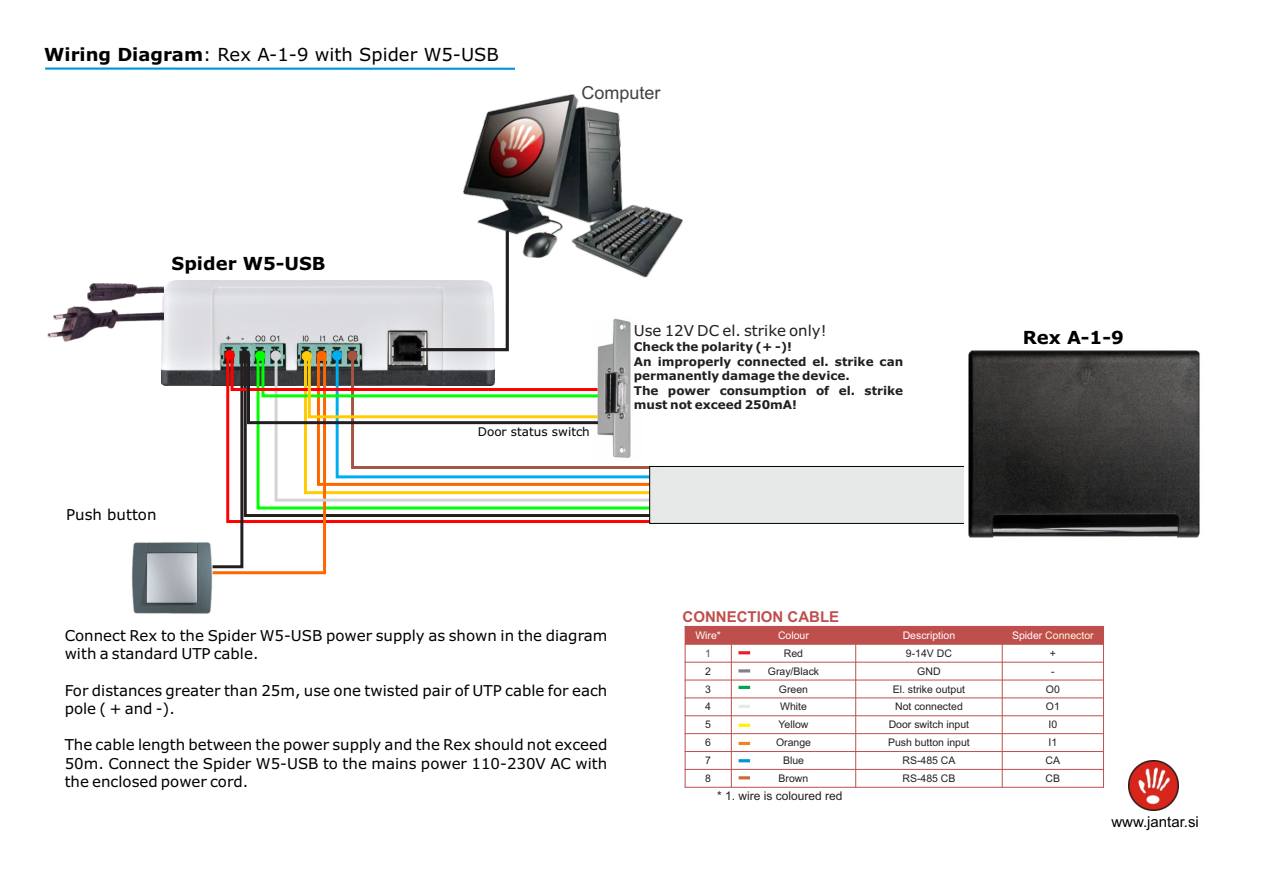
<style>
.page{position:relative;width:1263px;height:893px;background:#fff}
.page>*{position:absolute;margin:0;border:0;box-sizing:border-box;transform-origin:0 0}
.t1{font:18px "Verdana";color:#000}
.t2{font:700 18px "Verdana";color:#000}
.t3{font:18px "Arial";color:#414142}
.t4{font:15px/18.3px "Verdana";color:#000}
.t5{font:15px "Verdana";color:#231f20}
.t6{font:700 15px "Arial";color:#bf4f4d}
.t7{font:15px "Arial";color:#000}
.t8{font:700 12px/14.5px "Verdana";color:#231f20}
.t9{font:12px "Arial";color:#231f20}
.t10{font:12px "Verdana";color:#000}
.t11{font:10.5px "Arial";color:#231f20}
.t12{font:10.5px "Arial";color:#fff}
.t13{font:10.5px "Arial";color:#fffcd5}
.t14{font:10.5px "Arial";color:#58574b}
.s1{font-weight:700}
.s2{color:#fff}
</style>
<div class="page">
<img style="left:161px;top:281px;width:49px;height:105px">
<img style="left:132px;top:542px;width:81px;height:72px">
<img style="left:1128px;top:760px;width:51px;height:51px">
<hr style="left:45px;top:67px;width:470px;height:3px;background:#0095da">
<div style="left:685px;top:626px;width:46px;height:18px;background:#bf4f4d"></div>
<div style="left:731px;top:626px;width:125px;height:18px;background:#bf4f4d"></div>
<div style="left:856px;top:626px;width:146px;height:18px;background:#bf4f4d"></div>
<div style="left:1002px;top:626px;width:101px;height:18px;background:#bf4f4d"></div>
<hr style="left:685px;top:626px;width:1px;height:162px;background:#bf4f4d">
<hr style="left:731px;top:626px;width:1px;height:162px;background:#bf4f4d">
<hr style="left:855px;top:626px;width:1px;height:162px;background:#bf4f4d">
<hr style="left:1002px;top:626px;width:1px;height:162px;background:#bf4f4d">
<hr style="left:1103px;top:626px;width:1px;height:162px;background:#bf4f4d">
<hr style="left:685px;top:787px;width:419px;height:1px;background:#bf4f4d">
<hr style="left:685px;top:769px;width:419px;height:1px;background:#bf4f4d">
<hr style="left:685px;top:751px;width:419px;height:1px;background:#bf4f4d">
<hr style="left:685px;top:733px;width:419px;height:1px;background:#bf4f4d">
<hr style="left:685px;top:715px;width:419px;height:1px;background:#bf4f4d">
<hr style="left:685px;top:697px;width:419px;height:1px;background:#bf4f4d">
<hr style="left:685px;top:680px;width:419px;height:1px;background:#bf4f4d">
<hr style="left:685px;top:662px;width:419px;height:1px;background:#bf4f4d">
<hr style="left:685px;top:644px;width:419px;height:1px;background:#bf4f4d">
<svg style="left:738px;top:686px;width:12px;height:3px"></svg>
<svg style="left:739px;top:705px;width:11px;height:3px"></svg>
<svg style="left:738px;top:724px;width:12px;height:3px"></svg>
<svg style="left:738px;top:742px;width:12px;height:3px"></svg>
<svg style="left:738px;top:651px;width:12px;height:3px"></svg>
<svg style="left:738px;top:669px;width:12px;height:3px"></svg>
<svg style="left:738px;top:759px;width:12px;height:3px"></svg>
<svg style="left:738px;top:776px;width:12px;height:3px"></svg>
<img style="left:48px;top:284px;width:115px;height:57px">
<img style="left:463px;top:94px;width:220px;height:133px">
<svg style="left:210px;top:227px;width:754px;height:349px"></svg>
<img style="left:968px;top:350px;width:232px;height:188px">
<p class="t1" style="left:44px;top:47px;width:456px"><span class="s1">Wiring Diagram</span>: Rex A-1-9 with Spider W5-USB</p>
<p class="t2" style="left:172px;top:256px;width:156px">Spider W5-USB</p>
<p class="t3" style="left:581px;top:86px;width:81px">Computer</p>
<p class="t5" style="left:634px;top:324px;width:194px">Use 12V DC el. strike only!</p>
<p class="t8" style="left:634px;top:340px;width:271px">Check the polarity (+ -)!<br>An improperly connected el. strike can permanently damage the device.<br>The power consumption of el. strike must not exceed 250mA!</p>
<p class="t4" style="left:66px;top:507px;width:92px">Push button</p>
<p class="t10" style="left:478px;top:427px;width:114px">Door status switch</p>
<p class="t6" style="left:682px;top:611px;width:158px">CONNECTION CABLE</p>
<p class="t2" style="left:1023px;top:330px;width:103px">Rex A-1-9</p>
<p class="t4" style="left:65px;top:628px;width:544px">Connect Rex to the Spider W5-USB power supply as shown in the diagram with a standard UTP cable.</p>
<p class="t4" style="left:65px;top:682px;width:544px">For distances greater than 25m, use one twisted pair of UTP cable for each pole ( + and -).</p>
<p class="t4" style="left:65px;top:737px;width:544px;text-align:justify">The cable length between the power supply and the Rex should not exceed 50m. Connect the Spider W5-USB to the mains power 110-230V AC with the enclosed power cord.</p>
<p class="t12" style="left:695px;top:631px;width:27px">Wire*</p>
<p class="t12" style="left:778px;top:631px;width:32px">Colour</p>
<p class="t12" style="left:903px;top:631px;width:54px">Description</p>
<p class="t13" style="left:1012px;top:631px;width:83px"><span class="s2">Spider</span> Connector</p>
<p class="t14" style="left:705px;top:649px;width:7px">1</p>
<p class="t11" style="left:784px;top:649px;width:21px">Red</p>
<p class="t11" style="left:906px;top:649px;width:48px">9-14V DC</p>
<p class="t11" style="left:1050px;top:649px;width:8px">+</p>
<p class="t11" style="left:705px;top:667px;width:7px">2</p>
<p class="t11" style="left:768px;top:667px;width:53px">Gray/Black</p>
<p class="t11" style="left:917px;top:667px;width:25px">GND</p>
<p class="t11" style="left:1051px;top:667px;width:5px">-</p>
<p class="t11" style="left:705px;top:685px;width:7px">3</p>
<p class="t11" style="left:779px;top:685px;width:31px">Green</p>
<p class="t11" style="left:893px;top:685px;width:74px">El. strike output</p>
<p class="t11" style="left:1046px;top:685px;width:16px">O0</p>
<p class="t11" style="left:705px;top:703px;width:7px">4</p>
<p class="t11" style="left:780px;top:703px;width:28px">White</p>
<p class="t11" style="left:895px;top:703px;width:69px">Not connected</p>
<p class="t11" style="left:1046px;top:703px;width:16px">O1</p>
<p class="t11" style="left:705px;top:721px;width:7px">5</p>
<p class="t11" style="left:778px;top:721px;width:31px">Yellow</p>
<p class="t11" style="left:889px;top:721px;width:82px">Door switch input</p>
<p class="t11" style="left:1048px;top:721px;width:10px">I0</p>
<p class="t11" style="left:705px;top:739px;width:7px">6</p>
<p class="t11" style="left:776px;top:739px;width:37px">Orange</p>
<p class="t11" style="left:888px;top:739px;width:83px">Push button input</p>
<p class="t11" style="left:1048px;top:739px;width:10px">I1</p>
<p class="t11" style="left:705px;top:756px;width:7px">7</p>
<p class="t11" style="left:783px;top:756px;width:23px">Blue</p>
<p class="t11" style="left:902px;top:756px;width:55px">RS-485 CA</p>
<p class="t11" style="left:1045px;top:756px;width:16px">CA</p>
<p class="t11" style="left:705px;top:774px;width:7px">8</p>
<p class="t11" style="left:779px;top:774px;width:31px">Brown</p>
<p class="t11" style="left:902px;top:774px;width:55px">RS-485 CB</p>
<p class="t11" style="left:1045px;top:774px;width:16px">CB</p>
<p class="t9" style="left:717px;top:791px;width:127px">* 1. wire is coloured red</p>
<p class="t7" style="left:1111px;top:816px;width:89px">www.jantar.si</p>
</div>
